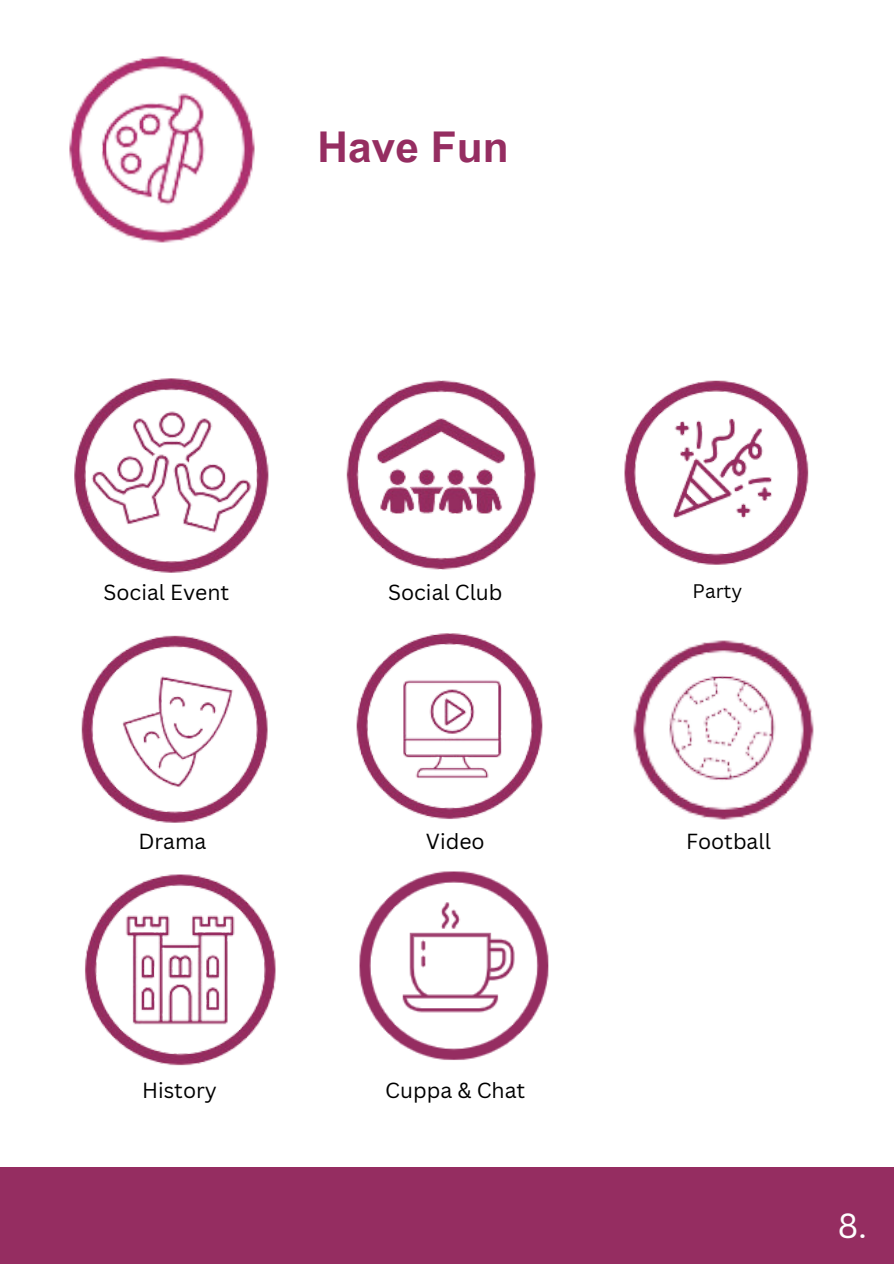
<style>
.page{position:relative;width:894px;height:1264px;background:#fff}
.page>*{position:absolute;margin:0;border:0;box-sizing:border-box;transform-origin:0 0}
.t1{font:700 42.45px "Arial MT Pro";color:#952d61}
.t2{font:33.9px "Canva Sans";color:#fefefe}
.t3{font:21.15px "Canva Sans";color:#000}
.t4{font:19.05px "Canva Sans";color:#000}
</style>
<div class="page">
<div style="left:0;top:1167px;width:893px;height:96px;background:#952d61"></div>
<img style="left:69px;top:56px;width:186px;height:187px">
<img style="left:346px;top:380px;width:190px;height:190px">
<img style="left:624px;top:380px;width:185px;height:185px">
<img style="left:356px;top:633px;width:187px;height:187px">
<img style="left:633px;top:640px;width:181px;height:180px">
<img style="left:81px;top:635px;width:187px;height:188px">
<img style="left:74px;top:378px;width:195px;height:195px">
<img style="left:85px;top:874px;width:191px;height:192px">
<img style="left:359px;top:871px;width:190px;height:189px">
<p class="t1" style="left:317px;top:131px;width:192px">Have Fun</p>
<p class="t3" style="left:103px;top:577px;width:127px">Social Event</p>
<p class="t3" style="left:388px;top:577px;width:116px">Social Club</p>
<p class="t4" style="left:692px;top:578px;width:51px">Party</p>
<p class="t3" style="left:138px;top:826px;width:70px">Drama</p>
<p class="t3" style="left:426px;top:826px;width:60px">Video</p>
<p class="t3" style="left:685px;top:826px;width:86px">Football</p>
<p class="t3" style="left:142px;top:1075px;width:76px">History</p>
<p class="t3" style="left:385px;top:1075px;width:141px">Cuppa &amp; Chat</p>
<p class="t2" style="left:837px;top:1202px;width:31px">8.</p>
</div>
